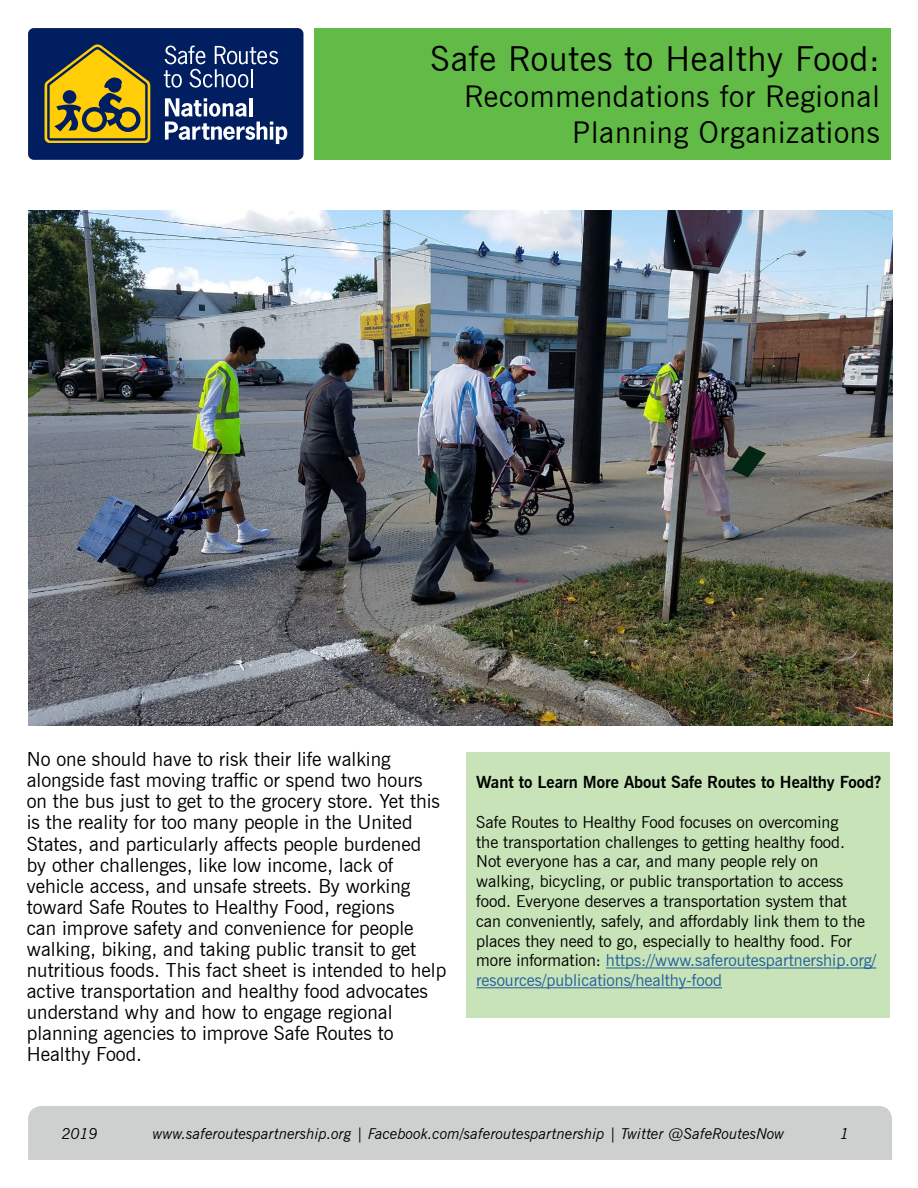
<style>
.page{position:relative;width:918px;height:1188px;background:#fff}
.page>*{position:absolute;margin:0;border:0;box-sizing:border-box;transform-origin:0 0}
.t1{font:34.5px "News Gothic BT";letter-spacing:.025em;color:#000}
.t2{font:30px/36px "News Gothic BT";letter-spacing:.025em;color:#000;text-align:right}
.t3{font:19.5px/21px "News Gothic BT";color:#000}
.t4{font:16.5px/19.8px "News Gothic BT";color:#000}
.t5{font:700 16.5px "News Gothic BT";color:#000}
.t6{font:italic 15px "News Gothic BT";color:#000}
.s1{color:#215e9e}
</style>
<div class="page">
<div style="left:28px;top:1106px;width:864px;height:54px;background:#ced0d0"></div>
<div style="left:28px;top:28px;width:275px;height:132px;background:#001e60;border-radius:6px"></div>
<svg style="left:45px;top:44px;width:105px;height:99px"></svg>
<svg style="left:164px;top:46px;width:114px;height:42px"></svg>
<svg style="left:165px;top:98px;width:122px;height:46px"></svg>
<div style="left:314px;top:28px;width:577px;height:132px;background:#62bb46"></div>
<div style="left:466px;top:752px;width:424px;height:265px;background:#c7e3b7"></div>
<hr style="left:606px;top:968px;width:270px;height:1px;background:#215e9e">
<hr style="left:476px;top:987px;width:246px;height:1px;background:#215e9e">
<img style="left:28px;top:210px;width:864px;height:516px">
<h1 class="t1" style="left:430px;top:38px;width:451px">Safe Routes to Healthy Food:</h1>
<h2 class="t2" style="left:464px;top:78px;width:417px">Recommendations for Regional<br>Planning Organizations</h2>
<p class="t3" style="left:27px;top:749px;width:421px">No one should have to risk their life walking alongside fast moving traffic or spend two hours on the bus just to get to the grocery store. Yet this is the reality for too many people in the United States, and particularly affects people burdened<br>by other challenges, like low income, lack of vehicle access, and unsafe streets. By working toward Safe Routes to Healthy Food, regions<br>can improve safety and convenience for people walking, biking, and taking public transit to get nutritious foods. This fact sheet is intended to help active transportation and healthy food advocates understand why and how to engage regional planning agencies to improve Safe Routes to Healthy Food.</p>
<p class="t5" style="left:476px;top:772px;width:407px">Want to Learn More About Safe Routes to Healthy Food?</p>
<p class="t4" style="left:476px;top:812px;width:402px">Safe Routes to Healthy Food focuses on overcoming<br>the transportation challenges to getting healthy food.<br>Not everyone has a car, and many people rely on walking, bicycling, or public transportation to access food. Everyone deserves a transportation system that<br>can conveniently, safely, and affordably link them to the places they need to go, especially to healthy food. For more information: <span class="s1">https://www.saferoutespartnership.org/ resources/publications/healthy-food</span></p>
<p class="t6" style="left:62px;top:1125px;width:38px">2019</p>
<p class="t6" style="left:153px;top:1124px;width:633px">www.saferoutespartnership.org | Facebook.com/saferoutespartnership | Twitter @SafeRoutesNow</p>
<p class="t6" style="left:840px;top:1124px;width:11px">1</p>
</div>
